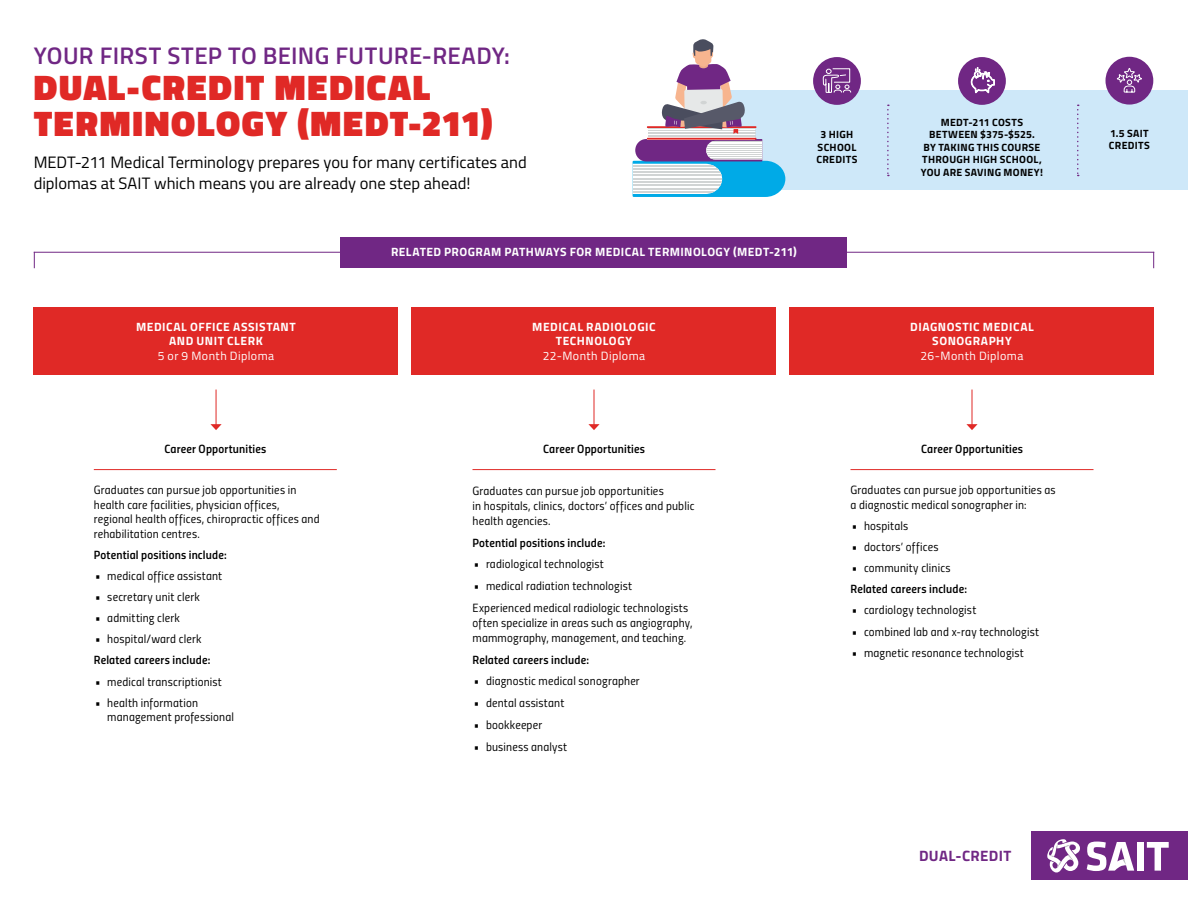
<style>
.page{position:relative;width:1188px;height:918px;background:#fff}
.page>*{position:absolute;margin:0;border:0;box-sizing:border-box;transform-origin:0 0}
.t1{font:900 36px/36px "Titillium Web";letter-spacing:.045em;color:#e02926}
.t2{font:600 24px "Titillium Web";letter-spacing:.015em;color:#702784}
.t3{font:16.5px/21px "Titillium Web";color:#000}
.t4{font:700 15px "Titillium Web";letter-spacing:.025em;color:#702784}
.t5{font:12px/14.4px "Titillium Regular Upright";letter-spacing:.015em;color:#000}
.t6{font:12px "Titillium Semibold Upright";letter-spacing:.015em;color:#000}
.t7{font:700 12px/14.4px "Titillium Web";letter-spacing:.045em;color:#fff;text-align:center}
.t8{font:12px "Titillium Web";letter-spacing:.035em;color:#fff}
.t9{font:700 10.5px/12.6px "Titillium Web";letter-spacing:.03em;color:#000;text-align:center}
</style>
<div class="page">
<div style="left:1032px;top:832px;width:156px;height:48px;background:#702784"></div>
<div style="left:709px;top:90px;width:479px;height:99px;background:#cee8f9"></div>
<svg style="left:1077px;top:105px;width:2px;height:71px"></svg>
<svg style="left:887px;top:105px;width:2px;height:71px"></svg>
<div style="left:813px;top:57px;width:48px;height:48px;background:#702784;border-radius:50%"></div>
<svg style="left:822px;top:68px;width:30px;height:25px"></svg>
<div style="left:1106px;top:57px;width:47px;height:48px;background:#702784;border-radius:50%"></div>
<svg style="left:1116px;top:58px;width:27px;height:35px"></svg>
<div style="left:958px;top:57px;width:48px;height:48px;background:#702784;border-radius:50%"></div>
<svg style="left:971px;top:67px;width:24px;height:27px"></svg>
<svg style="left:633px;top:39px;width:152px;height:158px"></svg>
<hr style="left:34px;top:252px;width:1120px;height:1px;background:#702784">
<div style="left:341px;top:237px;width:506px;height:31px;background:#702784"></div>
<svg style="left:1153px;top:253px;width:1px;height:15px"></svg>
<svg style="left:34px;top:253px;width:1px;height:15px"></svg>
<div style="left:1137px;top:842px;width:7px;height:29px;background:#fff"></div>
<svg style="left:1147px;top:842px;width:22px;height:29px"></svg>
<svg style="left:1047px;top:839px;width:33px;height:33px"></svg>
<svg style="left:1087px;top:842px;width:47px;height:29px"></svg>
<div style="left:412px;top:308px;width:364px;height:67px;background:#e02926"></div>
<hr style="left:472px;top:469px;width:244px;height:1px;background:#e02926">
<hr style="left:594px;top:390px;width:1px;height:35px;background:#e02926">
<svg style="left:588px;top:424px;width:12px;height:6px"></svg>
<div style="left:34px;top:308px;width:364px;height:67px;background:#e02926"></div>
<hr style="left:94px;top:469px;width:243px;height:1px;background:#e02926">
<hr style="left:216px;top:390px;width:1px;height:35px;background:#e02926">
<svg style="left:210px;top:424px;width:12px;height:6px"></svg>
<div style="left:790px;top:308px;width:364px;height:67px;background:#e02926"></div>
<hr style="left:851px;top:469px;width:243px;height:1px;background:#e02926">
<hr style="left:972px;top:390px;width:1px;height:35px;background:#e02926">
<svg style="left:966px;top:424px;width:12px;height:6px"></svg>
<h2 class="t2" style="left:34px;top:37px;width:478px">YOUR FIRST STEP TO BEING FUTURE-READY:</h2>
<h1 class="t1" style="left:34px;top:69px;width:460px">DUAL-CREDIT MEDICAL<br>TERMINOLOGY (MEDT-211)</h1>
<h3 class="t3" style="left:34px;top:151px;width:495px">MEDT-211 Medical Terminology prepares you for many certificates and diplomas at SAIT which means you are already one step ahead!</h3>
<p class="t9" style="left:921px;top:115px;width:124px">MEDT-211 COSTS<br>BETWEEN $375-$525.<br>BY TAKING THIS COURSE<br>THROUGH HIGH SCHOOL,<br>YOU ARE SAVING MONEY!</p>
<p class="t9" style="left:817px;top:128px;width:42px">3 HIGH<br>SCHOOL<br>CREDITS</p>
<p class="t9" style="left:1109px;top:126px;width:42px;text-align:left">1.5 SAIT<br>CREDITS</p>
<p class="t7" style="left:391px;top:244px;width:407px">RELATED PROGRAM PATHWAYS FOR MEDICAL TERMINOLOGY (MEDT-211)</p>
<p class="t7" style="left:136px;top:319px;width:161px">MEDICAL OFFICE ASSISTANT<br>AND UNIT CLERK</p>
<p class="t8" style="left:158px;top:347px;width:118px">5 or 9 Month Diploma</p>
<p class="t7" style="left:532px;top:319px;width:125px">MEDICAL RADIOLOGIC<br>TECHNOLOGY</p>
<p class="t8" style="left:543px;top:347px;width:104px">22-Month Diploma</p>
<p class="t7" style="left:910px;top:319px;width:125px">DIAGNOSTIC MEDICAL<br>SONOGRAPHY</p>
<p class="t8" style="left:921px;top:347px;width:104px">26-Month Diploma</p>
<p class="t6" style="left:164px;top:440px;width:103px">Career Opportunities</p>
<p class="t5" style="left:94px;top:482px;width:227px">Graduates can pursue job opportunities in health care facilities, physician offices, regional health offices, chiropractic offices and rehabilitation centres.</p>
<p class="t6" style="left:94px;top:545px;width:134px">Potential positions include:</p>
<p class="t5" style="left:95px;top:568px;width:129px">• medical office assistant</p>
<p class="t5" style="left:95px;top:589px;width:106px">• secretary unit clerk</p>
<p class="t5" style="left:95px;top:610px;width:86px">• admitting clerk</p>
<p class="t5" style="left:95px;top:631px;width:108px">• hospital/ward clerk</p>
<p class="t6" style="left:94px;top:651px;width:118px">Related careers include:</p>
<p class="t5" style="left:95px;top:674px;width:128px">• medical transcriptionist</p>
<p class="t5" style="left:107px;top:695px;width:128px;text-indent:-12px">• health information management professional</p>
<p class="t6" style="left:543px;top:440px;width:103px">Career Opportunities</p>
<p class="t5" style="left:473px;top:483px;width:223px;line-height:15px">Graduates can pursue job opportunities<br>in hospitals, clinics, doctors’ offices and public health agencies.</p>
<p class="t6" style="left:473px;top:533px;width:134px">Potential positions include:</p>
<p class="t5" style="left:474px;top:556px;width:132px">• radiological technologist</p>
<p class="t5" style="left:473px;top:574px;width:217px;line-height:21.8px">• medical radiation technologist<br>Experienced medical radiologic technologists</p>
<p class="t5" style="left:473px;top:615px;width:222px;line-height:15px">often specialize in areas such as angiography, mammography, management, and teaching.</p>
<p class="t6" style="left:473px;top:650px;width:118px">Related careers include:</p>
<p class="t5" style="left:474px;top:673px;width:167px">• diagnostic medical sonographer</p>
<p class="t5" style="left:474px;top:695px;width:92px">• dental assistant</p>
<p class="t5" style="left:474px;top:717px;width:70px">• bookkeeper</p>
<p class="t5" style="left:474px;top:739px;width:95px">• business analyst</p>
<p class="t6" style="left:921px;top:440px;width:103px">Career Opportunities</p>
<p class="t5" style="left:851px;top:482px;width:207px">Graduates can pursue job opportunities as a diagnostic medical sonographer in:</p>
<p class="t5" style="left:852px;top:518px;width:58px">• hospitals</p>
<p class="t5" style="left:852px;top:539px;width:88px">• doctors’ offices</p>
<p class="t5" style="left:852px;top:560px;width:100px">• community clinics</p>
<p class="t6" style="left:851px;top:580px;width:118px">Related careers include:</p>
<p class="t5" style="left:852px;top:602px;width:126px">• cardiology technologist</p>
<p class="t5" style="left:852px;top:624px;width:189px">• combined lab and x-ray technologist</p>
<p class="t5" style="left:852px;top:645px;width:174px">• magnetic resonance technologist</p>
<p class="t4" style="left:919px;top:844px;width:94px">DUAL-CREDIT</p>
</div>
